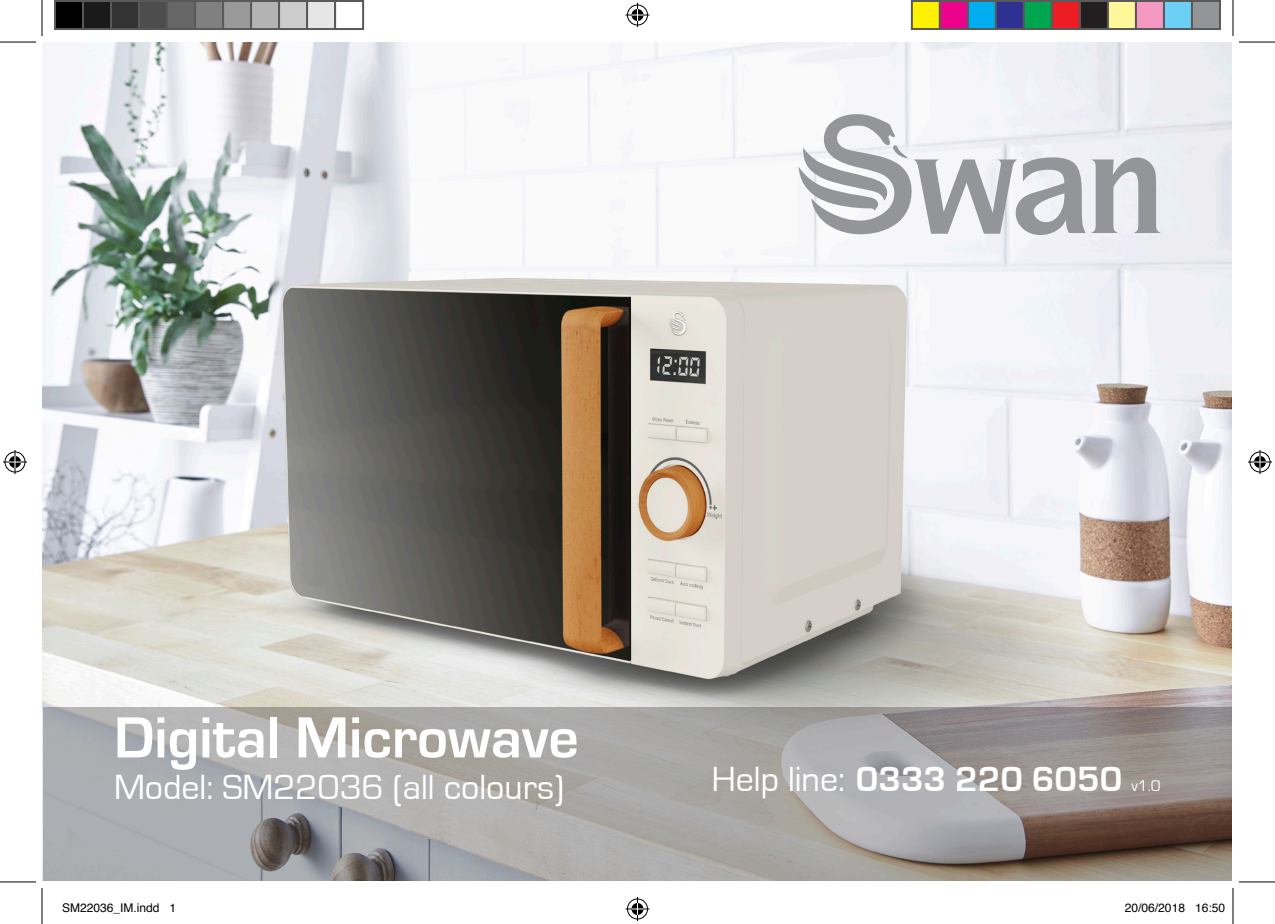
<style>
.page{position:relative;width:1275px;height:924px;background:#fff}
.page>*{position:absolute;margin:0;border:0;box-sizing:border-box;transform-origin:0 0}
.t1{font:700 60px "Eurostile";color:#fff}
.t2{font:36px "Eurostile";color:#fff}
.t3{font:700 36px "Eurostile";color:#fff}
.t4{font:16px "Eurostile";color:#fff}
.t5{font:12px "Helvetica";color:#000}
.s1{font-weight:400}
</style>
<div class="page">
<img style="left:42px;top:42px;width:1190px;height:838px">
<svg style="left:43px;top:706px;width:1189px;height:174px;background:#a19e9c"></svg>
<svg style="left:798px;top:114px;width:363px;height:121px"></svg>
<hr style="left:0;top:42px;width:36px;height:1px;background:#000">
<hr style="left:1239px;top:42px;width:36px;height:1px;background:#000">
<hr style="left:0;top:881px;width:36px;height:1px;background:#000">
<hr style="left:1239px;top:881px;width:36px;height:1px;background:#000">
<hr style="left:42px;top:0;width:1px;height:36px;background:#000">
<hr style="left:42px;top:887px;width:1px;height:36px;background:#000">
<hr style="left:1232px;top:0;width:1px;height:36px;background:#000">
<hr style="left:1232px;top:887px;width:1px;height:36px;background:#000">
<svg style="left:625px;top:3px;width:24px;height:24px"></svg>
<svg style="left:625px;top:897px;width:24px;height:23px"></svg>
<svg style="left:3px;top:450px;width:24px;height:24px"></svg>
<svg style="left:1248px;top:450px;width:24px;height:24px"></svg>
<div style="left:55px;top:1px;width:28px;height:28px;background:#000"></div>
<div style="left:54px;top:0;width:30px;height:30px;border:2px solid #595959"></div>
<div style="left:83px;top:1px;width:28px;height:28px;background:#1a1a1a"></div>
<div style="left:82px;top:0;width:30px;height:30px;border:2px solid #595959"></div>
<div style="left:111px;top:1px;width:28px;height:28px;background:#333"></div>
<div style="left:110px;top:0;width:30px;height:30px;border:2px solid #595959"></div>
<div style="left:139px;top:1px;width:28px;height:28px;background:#4d4d4d"></div>
<div style="left:138px;top:0;width:30px;height:30px;border:2px solid #595959"></div>
<div style="left:167px;top:1px;width:28px;height:28px;background:#666"></div>
<div style="left:166px;top:0;width:30px;height:30px;border:2px solid #595959"></div>
<div style="left:195px;top:1px;width:28px;height:28px;background:#808080"></div>
<div style="left:194px;top:0;width:30px;height:30px;border:2px solid #595959"></div>
<div style="left:223px;top:1px;width:28px;height:28px;background:#999"></div>
<div style="left:222px;top:0;width:30px;height:30px;border:2px solid #595959"></div>
<div style="left:251px;top:1px;width:28px;height:28px;background:#b3b3b3"></div>
<div style="left:250px;top:0;width:30px;height:30px;border:2px solid #595959"></div>
<div style="left:279px;top:1px;width:28px;height:28px;background:#ccc"></div>
<div style="left:278px;top:0;width:30px;height:30px;border:2px solid #595959"></div>
<div style="left:307px;top:1px;width:28px;height:28px;background:#e6e6e6"></div>
<div style="left:306px;top:0;width:30px;height:30px;border:2px solid #595959"></div>
<div style="left:334px;top:0;width:30px;height:30px;border:2px solid #595959"></div>
<div style="left:912px;top:1px;width:28px;height:28px;background:#fff101"></div>
<div style="left:911px;top:0;width:30px;height:30px;border:2px solid #595959"></div>
<div style="left:940px;top:1px;width:28px;height:28px;background:#ed028c"></div>
<div style="left:939px;top:0;width:30px;height:30px;border:2px solid #595959"></div>
<div style="left:968px;top:1px;width:28px;height:28px;background:#00aeef"></div>
<div style="left:967px;top:0;width:30px;height:30px;border:2px solid #595959"></div>
<div style="left:996px;top:1px;width:28px;height:28px;background:#2e3092"></div>
<div style="left:995px;top:0;width:30px;height:30px;border:2px solid #595959"></div>
<div style="left:1024px;top:1px;width:28px;height:28px;background:#00a54f"></div>
<div style="left:1023px;top:0;width:30px;height:30px;border:2px solid #595959"></div>
<div style="left:1052px;top:1px;width:28px;height:28px;background:#ee1d23"></div>
<div style="left:1051px;top:0;width:30px;height:30px;border:2px solid #595959"></div>
<div style="left:1080px;top:1px;width:28px;height:28px;background:#231f20"></div>
<div style="left:1079px;top:0;width:30px;height:30px;border:2px solid #595959"></div>
<div style="left:1108px;top:1px;width:28px;height:28px;background:#fff79a"></div>
<div style="left:1107px;top:0;width:30px;height:30px;border:2px solid #595959"></div>
<div style="left:1136px;top:1px;width:28px;height:28px;background:#f499c2"></div>
<div style="left:1135px;top:0;width:30px;height:30px;border:2px solid #595959"></div>
<div style="left:1164px;top:1px;width:28px;height:28px;background:#6bcff6"></div>
<div style="left:1163px;top:0;width:30px;height:30px;border:2px solid #595959"></div>
<div style="left:1192px;top:1px;width:28px;height:28px;background:#939598"></div>
<div style="left:1191px;top:0;width:30px;height:30px;border:2px solid #595959"></div>
<p class="t1" style="left:114px;top:704px;width:466px">Digital Microwave</p>
<p class="t2" style="left:114px;top:767px;width:451px">Model: SM22036 (all colours)</p>
<p class="t3" style="left:712px;top:759px;width:412px"><span class="s1">Help line:</span> 0333 220 6050</p>
<p class="t4" style="left:1131px;top:776px;width:31px">v1.0</p>
<p class="t5" style="left:62px;top:898px;width:116px">SM22036_IM.indd 1</p>
<p class="t5" style="left:1125px;top:898px;width:102px">20/06/2018 16:50</p>
</div>
